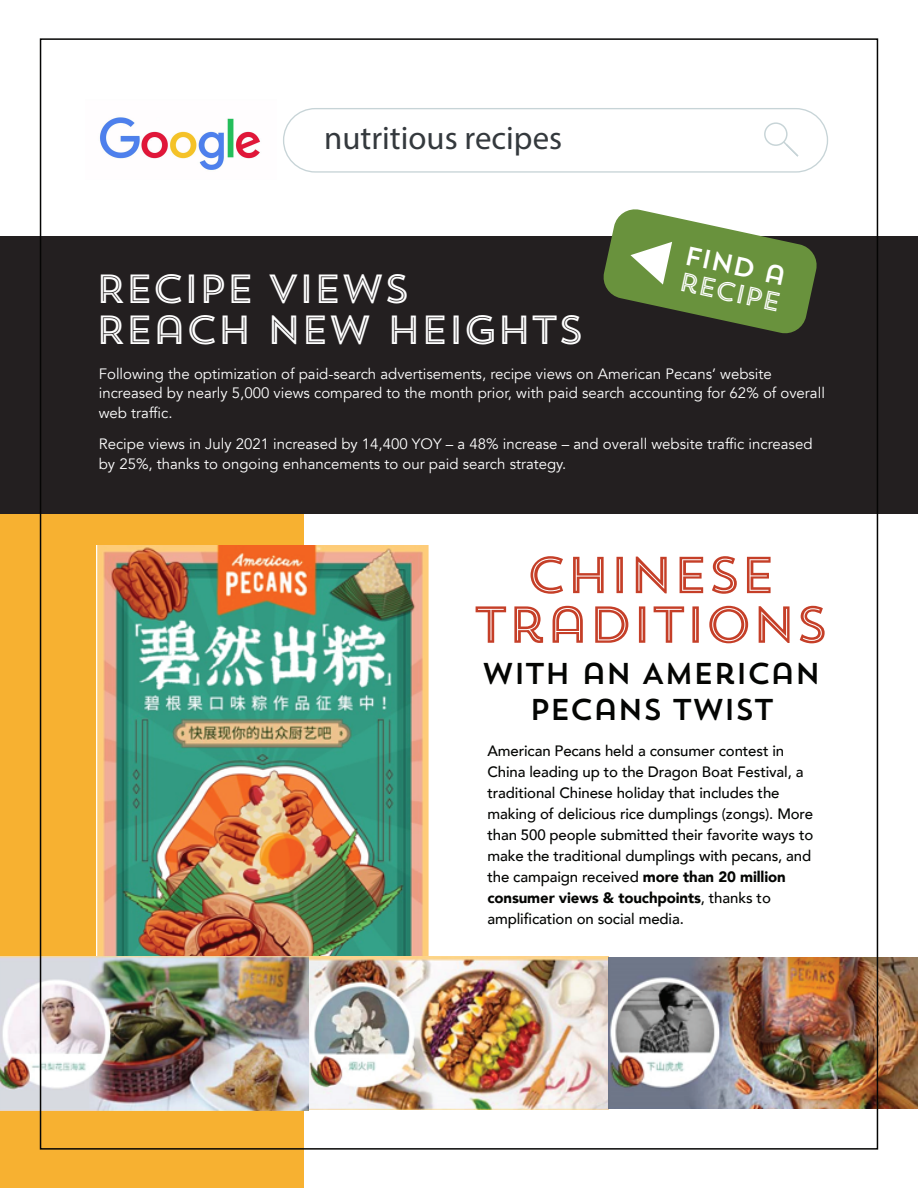
<style>
.page{position:relative;width:918px;height:1188px;background:#fff}
.page>*{position:absolute;margin:0;border:0;box-sizing:border-box;transform-origin:0 0}
.t1{font:51.75px/49.7px "Trend Sans Five";letter-spacing:-.045em;color:#c53f28;text-align:center}
.t2{font:40.5px/40.5px "Trend Sans Five";letter-spacing:-.045em;color:#fff}
.t3{font:32.85px "Myriad Pro";color:#34393d}
.t4{font:30px/36px "Trend Sans One";letter-spacing:-.045em;color:#040503;text-align:center}
.t5{font:26.55px "Trend Sans Five";color:#fff}
.t6{font:26.55px "Trend Sans One";color:#fff}
.t7{font:500 15px/21px "Avenir";letter-spacing:-.01em;color:#040503}
.t8{font:15px/19.5px "Avenir";color:#fff}
.s1{font-weight:900}
</style>
<div class="page">
<div style="left:0;top:455px;width:304px;height:733px;background:#f7b131"></div>
<img style="left:97px;top:545px;width:333px;height:412px">
<div style="left:0;top:236px;width:918px;height:278px;background:#231f20"></div>
<img style="left:309px;top:957px;width:609px;height:152px">
<img style="left:0;top:956px;width:309px;height:154px">
<svg style="left:603px;top:209px;width:214px;height:125px"></svg>
<div style="left:283px;top:108px;width:545px;height:65px;border:1px solid #c7d4d7;border-radius:32px"></div>
<div style="left:764px;top:122px;width:24px;height:24px;border:1px solid #c7d4d7;border-radius:50%"></div>
<svg style="left:782px;top:140px;width:17px;height:17px"></svg>
<img style="left:100px;top:117px;width:160px;height:53px">
<h3 class="t3" style="left:324px;top:118px;width:240px">nutritious recipes</h3>
<h2 class="t2" style="left:95px;top:268px;width:491px">RECIPE VIEWS<br>REACH NEW HEIGHTS</h2>
<h3 class="t6" style="left:688px;top:238px;width:105px;rotate:12deg">FIND A</h3>
<h3 class="t5" style="left:683px;top:264px;width:106px;rotate:12deg">RECIPE</h3>
<p class="t8" style="left:99px;top:364px;width:728px">Following the optimization of paid-search advertisements, recipe views on American Pecans’ website increased by nearly 5,000 views compared to the month prior, with paid search accounting for 62% of overall web traffic.</p>
<p class="t8" style="left:99px;top:435px;width:715px">Recipe views in July 2021 increased by 14,400 YOY – a 48% increase – and overall website traffic increased by 25%, thanks to ongoing enhancements to our paid search strategy.</p>
<h1 class="t1" style="left:473px;top:549px;width:358px">CHINESE<br>TRADITIONS</h1>
<h3 class="t4" style="left:482px;top:655px;width:341px">WITH AN AMERICAN<br>PECANS TWIST</h3>
<p class="t7" style="left:487px;top:740px;width:327px">American Pecans held a consumer contest in China leading up to the Dragon Boat Festival, a traditional Chinese holiday that includes the making of delicious rice dumplings (zongs). More than 500 people submitted their favorite ways to make the traditional dumplings with pecans, and the campaign received <span class="s1">more than 20 million consumer views &amp; touchpoints</span>, thanks to amplification on social media.</p>
</div>
